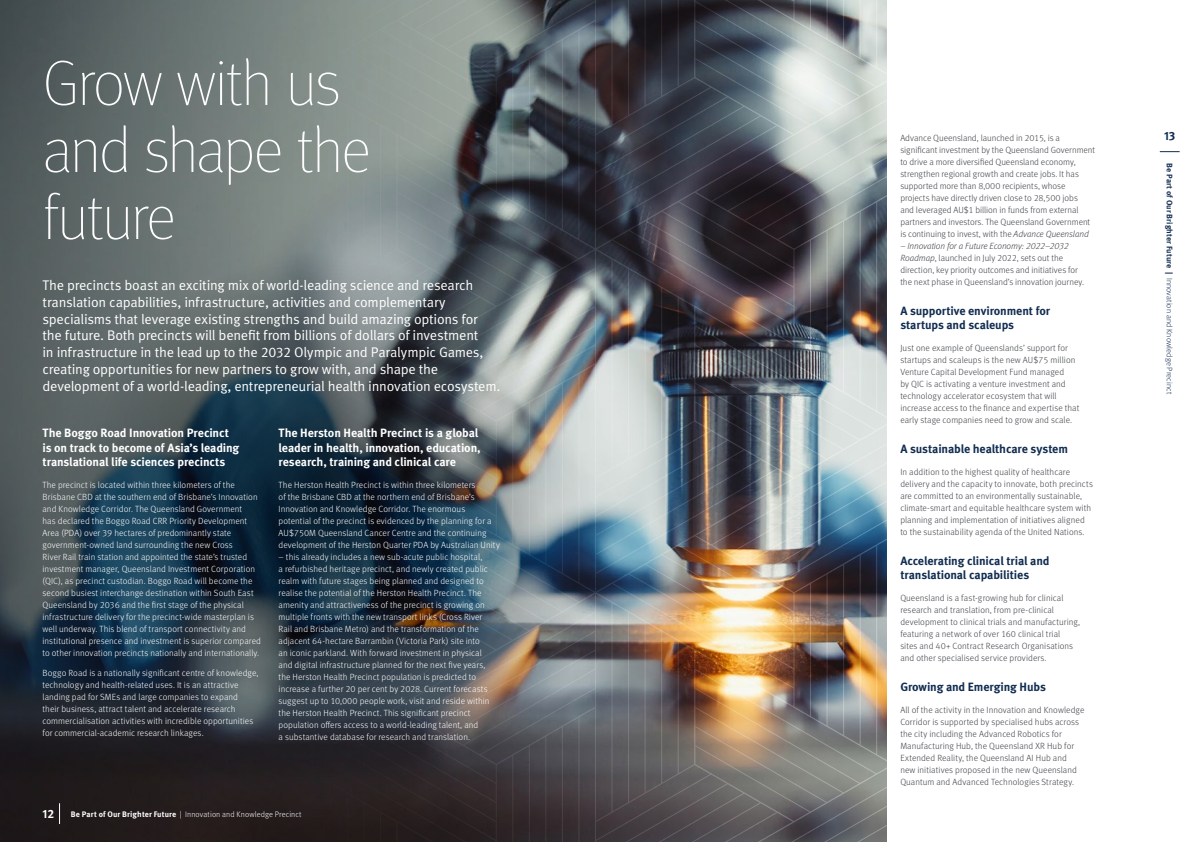
<style>
.page{position:relative;width:1191px;height:842px;background:#fff}
.page>*{position:absolute;margin:0;border:0;box-sizing:border-box;transform-origin:0 0}
.t1{font:100 64px/67px "Meta Pro";letter-spacing:-.035em;color:#fff}
.t2{font:14px/16.8px "Meta Pro Norm";letter-spacing:-.02em;color:#fff}
.t3{font:700 12px/14.4px "Meta Pro";letter-spacing:-.01em;color:#fff}
.t4{font:700 12px/14.4px "Meta Pro";letter-spacing:-.015em;color:#112c51}
.t5{font:300 9px/12px "Meta Pro";letter-spacing:.005em;color:#fff}
.t6{font:300 9px/12px "Meta Pro";letter-spacing:.005em;color:#3b3f44}
.t7{font:300 8px "Meta Pro";letter-spacing:.01em;color:#112c51}
.t8{font:300 8px "Meta Pro";letter-spacing:.01em;color:#fff}
.s1{font-weight:700}
.s2{font-style:italic}
</style>
<div class="page">
<svg style="left:0;top:0;width:298px;height:842px;background:#515959"></svg>
<svg style="left:43px;top:258px;width:552px;height:557px;background:#2b353f"></svg>
<svg style="left:88px;top:252px;width:458px;height:463px;background:#314551"></svg>
<img style="left:298px;top:0;width:588px;height:842px">
<svg style="left:1159px;top:151px;width:20px;height:1px"></svg>
<svg style="left:59px;top:803px;width:1px;height:21px"></svg>
<h1 class="t1" style="left:43px;top:47px;width:330px">Grow with us and shape the future</h1>
<p class="t2" style="left:43px;top:276px;width:459px">The precincts boast an exciting mix of world-leading science and research translation capabilities, infrastructure, activities and complementary specialisms that leverage existing strengths and build amazing options for<br>the future. Both precincts will benefit from billions of dollars of investment<br>in infrastructure in the lead up to the 2032 Olympic and Paralympic Games, creating opportunities for new partners to grow with, and shape the development of a world-leading, entrepreneurial health innovation ecosystem.</p>
<h3 class="t3" style="left:43px;top:425px;width:198px">The Boggo Road Innovation Precinct is on track to become of Asia’s leading translational life sciences precincts</h3>
<p class="t5" style="left:43px;top:478px;width:220px">The precinct is located within three kilometers of the Brisbane CBD at the southern end of Brisbane’s Innovation and Knowledge Corridor. The Queensland Government<br>has declared the Boggo Road CRR Priority Development Area (PDA) over 39 hectares of predominantly state government-owned land surrounding the new Cross<br>River Rail train station and appointed the state’s trusted investment manager, Queensland Investment Corporation (QIC), as precinct custodian. Boggo Road will become the second busiest interchange destination within South East Queensland by 2036 and the first stage of the physical infrastructure delivery for the precinct-wide masterplan is well underway. This blend of transport connectivity and institutional presence and investment is superior compared to other innovation precincts nationally and internationally.</p>
<p class="t5" style="left:43px;top:667px;width:218px">Boggo Road is a nationally significant centre of knowledge, technology and health-related uses. It is an attractive landing pad for SMEs and large companies to expand<br>their business, attract talent and accelerate research commercialisation activities with incredible opportunities for commercial-academic research linkages.</p>
<h3 class="t3" style="left:279px;top:425px;width:204px">The Herston Health Precinct is a global leader in health, innovation, education, research, training and clinical care</h3>
<p class="t5" style="left:279px;top:478px;width:223px">The Herston Health Precinct is within three kilometers<br>of the Brisbane CBD at the northern end of Brisbane’s Innovation and Knowledge Corridor. The enormous potential of the precinct is evidenced by the planning for a AU$750M Queensland Cancer Centre and the continuing development of the Herston Quarter PDA by Australian Unity</p>
<p class="t5" style="left:279px;top:550px;width:212px">– this already includes a new sub-acute public hospital,<br>a refurbished heritage precinct, and newly created public realm with future stages being planned and designed to realise the potential of the Herston Health Precinct. The amenity and attractiveness of the precinct is growing on multiple fronts with the new transport links (Cross River Rail and Brisbane Metro) and the transformation of the adjacent 64-hectare Barrambin (Victoria Park) site into an iconic parkland. With forward investment in physical and digital infrastructure planned for the next five years, the Herston Health Precinct population is predicted to increase a further 20 per cent by 2028. Current forecasts suggest up to 10,000 people work, visit and reside within the Herston Health Precinct. This significant precinct population offers access to a world-leading talent, and<br>a substantive database for research and translation.</p>
<h3 class="t3" style="left:43px;top:806px;width:13px">12</h3>
<p class="t8" style="left:71px;top:808px;width:232px"><span class="s1">Be Part of Our Brighter Future</span> | Innovation and Knowledge Precinct</p>
<p class="t6" style="left:900px;top:131px;width:196px">Advance Queensland, launched in 2015, is a significant investment by the Queensland Government to drive a more diversified Queensland economy, strengthen regional growth and create jobs. It has supported more than 8,000 recipients, whose projects have directly driven close to 28,500 jobs<br>and leveraged AU$1 billion in funds from external partners and investors. The Queensland Government is continuing to invest, with the <span class="s2">Advance Queensland</span></p>
<p class="t6" style="left:900px;top:239px;width:185px"><span class="s2">– Innovation for a Future Economy: 2022–2032<br>Roadmap</span>, launched in July 2022, sets out the direction, key priority outcomes and initiatives for the next phase in Queensland’s innovation journey.</p>
<h3 class="t4" style="left:900px;top:303px;width:151px">A supportive environment for startups and scaleups</h3>
<p class="t6" style="left:900px;top:341px;width:181px">Just one example of Queenslands’ support for startups and scaleups is the new AU$75 million Venture Capital Development Fund managed<br>by QIC is activating a venture investment and technology accelerator ecosystem that will increase access to the finance and expertise that early stage companies need to grow and scale.</p>
<h3 class="t4" style="left:900px;top:441px;width:169px">A sustainable healthcare system</h3>
<p class="t6" style="left:900px;top:465px;width:194px">In addition to the highest quality of healthcare delivery and the capacity to innovate, both precincts are committed to an environmentally sustainable, climate-smart and equitable healthcare system with planning and implementation of initiatives aligned to the sustainability agenda of the United Nations.</p>
<h3 class="t4" style="left:900px;top:553px;width:151px">Accelerating clinical trial and translational capabilities</h3>
<p class="t6" style="left:900px;top:592px;width:181px">Queensland is a fast-growing hub for clinical research and translation, from pre-clinical development to clinical trials and manufacturing, featuring a network of over 160 clinical trial<br>sites and 40+ Contract Research Organisations and other specialised service providers.</p>
<h3 class="t4" style="left:900px;top:679px;width:147px">Growing and Emerging Hubs</h3>
<p class="t6" style="left:900px;top:704px;width:186px">All of the activity in the Innovation and Knowledge Corridor is supported by specialised hubs across the city including the Advanced Robotics for Manufacturing Hub, the Queensland XR Hub for Extended Reality, the Queensland AI Hub and<br>new initiatives proposed in the new Queensland Quantum and Advanced Technologies Strategy.</p>
<h3 class="t4" style="left:1164px;top:128px;width:13px">13</h3>
<p class="t7" style="left:1175px;top:163px;width:233px;rotate:90deg"><span class="s1">Be Part of Our Brighter Future |</span> Innovation and Knowledge Precinct</p>
</div>
